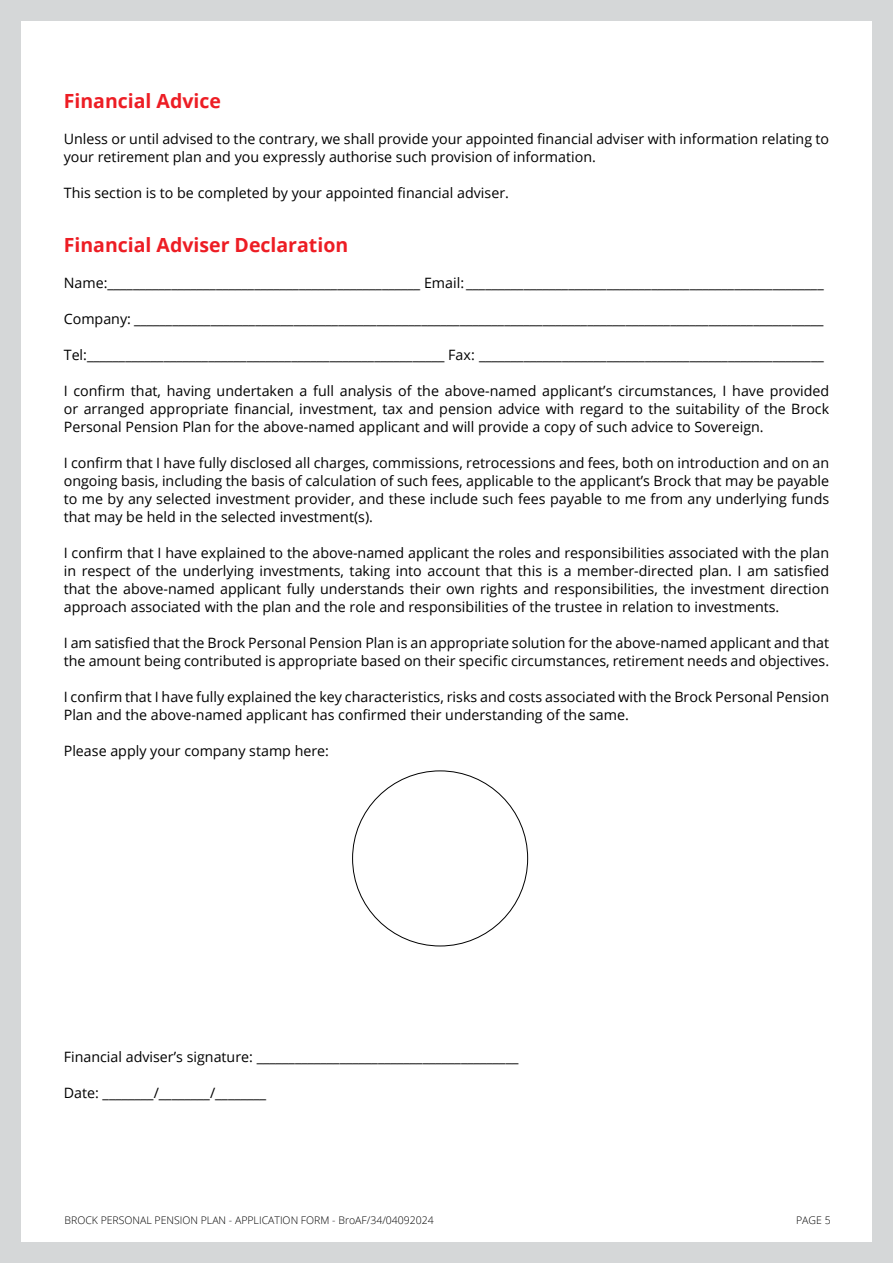
<style>
.page{position:relative;width:893px;height:1263px;background:#d5d7d8}
.page>*{position:absolute;margin:0;border:0;box-sizing:border-box;transform-origin:0 0}
.t1{font:700 19.5px "Open Sans";color:#ed1d24}
.t2{font:14.25px/18px "Open Sans";color:#000}
.t3{font:300 10.5px "Open Sans";color:#000}
</style>
<div class="page">
<div style="left:21px;top:21px;width:850px;height:1221px;background:#fff"></div>
<h1 class="t1" style="left:64px;top:87px;width:159px">Financial Advice</h1>
<p class="t2" style="left:64px;top:129px;width:767px">Unless or until advised to the contrary, we shall provide your appointed financial adviser with information relating to your retirement plan and you expressly authorise such provision of information.</p>
<p class="t2" style="left:64px;top:183px;width:447px">This section is to be completed by your appointed financial adviser.</p>
<h1 class="t1" style="left:64px;top:231px;width:286px">Financial Adviser Declaration</h1>
<p class="t2" style="left:64px;top:273px;width:761px">Name:_________________________________________________ Email: ________________________________________________________</p>
<p class="t2" style="left:64px;top:309px;width:761px">Company: ____________________________________________________________________________________________________________</p>
<p class="t2" style="left:64px;top:345px;width:761px">Tel:________________________________________________________ Fax: ______________________________________________________</p>
<p class="t2" style="left:64px;top:381px;width:767px;text-align:justify">I confirm that, having undertaken a full analysis of the above-named applicant’s circumstances, I have provided or arranged appropriate financial, investment, tax and pension advice with regard to the suitability of the Brock Personal Pension Plan for the above-named applicant and will provide a copy of such advice to Sovereign.</p>
<p class="t2" style="left:64px;top:453px;width:767px;text-align:justify">I confirm that I have fully disclosed all charges, commissions, retrocessions and fees, both on introduction and on an ongoing basis, including the basis of calculation of such fees, applicable to the applicant’s Brock that may be payable to me by any selected investment provider, and these include such fees payable to me from any underlying funds that may be held in the selected investment(s).</p>
<p class="t2" style="left:64px;top:543px;width:767px;text-align:justify">I confirm that I have explained to the above-named applicant the roles and responsibilities associated with the plan in respect of the underlying investments, taking into account that this is a member-directed plan. I am satisfied that the above-named applicant fully understands their own rights and responsibilities, the investment direction approach associated with the plan and the role and responsibilities of the trustee in relation to investments.</p>
<p class="t2" style="left:64px;top:633px;width:767px">I am satisfied that the Brock Personal Pension Plan is an appropriate solution for the above-named applicant and that the amount being contributed is appropriate based on their specific circumstances, retirement needs and objectives.</p>
<p class="t2" style="left:64px;top:687px;width:767px">I confirm that I have fully explained the key characteristics, risks and costs associated with the Brock Personal Pension<br>Plan and the above-named applicant has confirmed their understanding of the same.</p>
<p class="t2" style="left:64px;top:741px;width:267px">Please apply your company stamp here:</p>
<p class="t2" style="left:64px;top:1047px;width:456px">Financial adviser’s signature: _________________________________________</p>
<p class="t2" style="left:64px;top:1083px;width:204px">Date: ________/________/________</p>
<p class="t3" style="left:65px;top:1213px;width:371px">BROCK PERSONAL PENSION PLAN - APPLICATION FORM - BroAF/34/04092024</p>
<p class="t3" style="left:796px;top:1213px;width:36px">PAGE 5</p>
</div>
